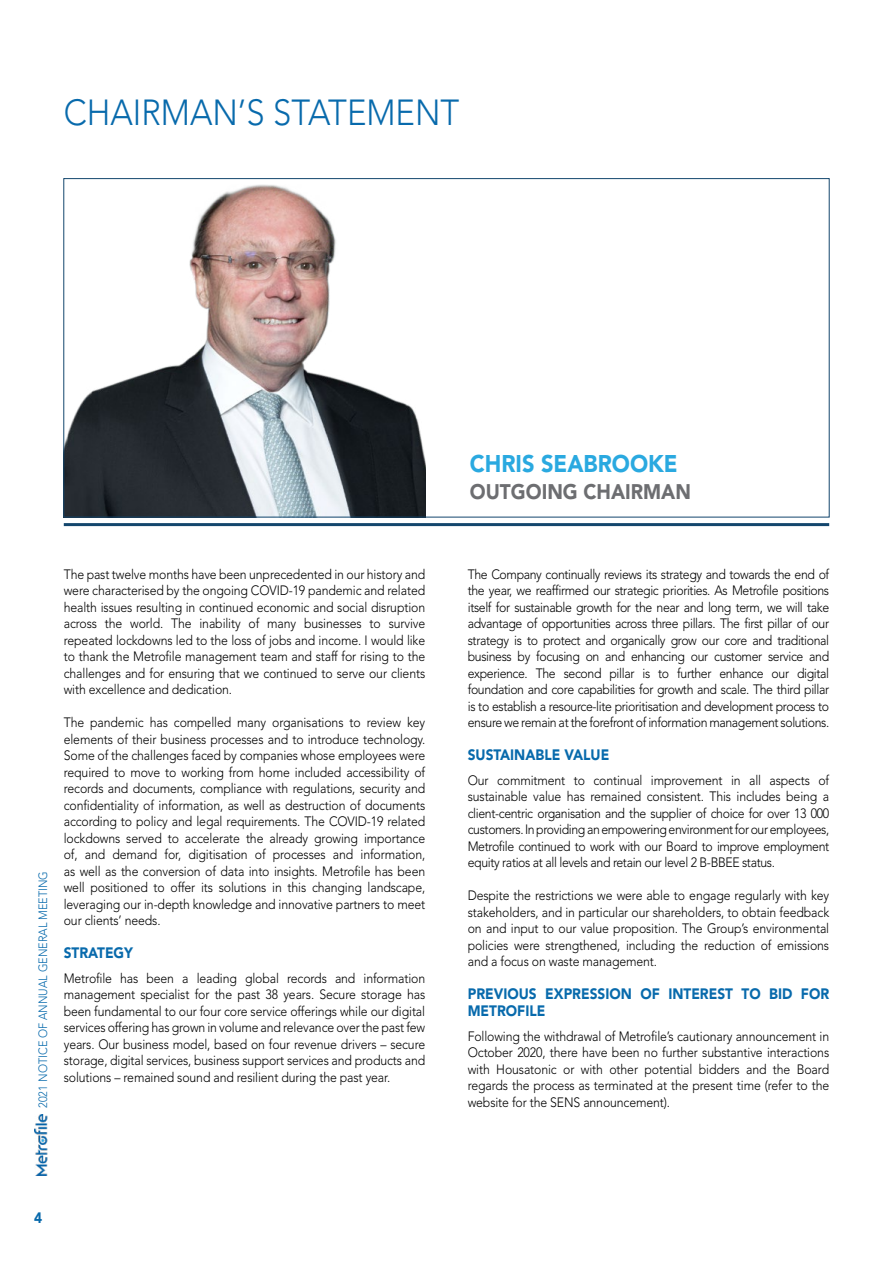
<style>
.page{position:relative;width:893px;height:1263px;background:#fff}
.page>*{position:absolute;margin:0;border:0;box-sizing:border-box;transform-origin:0 0}
.t1{font:300 36px "Avenir";color:#086aac;scale:.91 1}
.t2{font:900 24px "Avenir";color:#2aa9e0;scale:.91 1}
.t3{font:900 21px "Avenir";color:#6d6e71;scale:.91 1}
.t4{font:900 15px/16.5px "Avenir";color:#086aac;scale:.91 1}
.t5{font:300 13.5px/16.5px "Avenir";letter-spacing:-.01em;color:#000;text-align:justify;scale:.91 1}
.t6{font:300 12px "Avenir";color:#086aac;scale:.91 1}
</style>
<div class="page">
<img style="left:34px;top:1114px;width:13px;height:61px">
<img style="left:65px;top:185px;width:360px;height:330px">
<hr style="left:64px;top:523px;width:765px;height:3px;background:#13466d">
<h1 class="t1" style="left:64px;top:92px;width:436px">CHAIRMAN’S STATEMENT</h1>
<p class="t6" style="left:36px;top:1108px;width:262px;rotate:-90deg">2021 NOTICE OF ANNUAL GENERAL MEETING</p>
<p class="t5" style="left:64px;top:566px;width:399px">The past twelve months have been unprecedented in our history and were characterised by the ongoing COVID-19 pandemic and related health issues resulting in continued economic and social disruption across the world. The inability of many businesses to survive repeated lockdowns led to the loss of jobs and income. I would like to thank the Metrofile management team and staff for rising to the challenges and for ensuring that we continued to serve our clients with excellence and dedication.</p>
<p class="t5" style="left:64px;top:714px;width:399px">The pandemic has compelled many organisations to review key elements of their business processes and to introduce technology.<br>Some of the challenges faced by companies whose employees were required to move to working from home included accessibility of records and documents, compliance with regulations, security and confidentiality of information, as well as destruction of documents according to policy and legal requirements. The COVID-19 related lockdowns served to accelerate the already growing importance of, and demand for, digitisation of processes and information, as well as the conversion of data into insights. Metrofile has been well positioned to offer its solutions in this changing landscape, leveraging our in-depth knowledge and innovative partners to meet our clients’ needs.</p>
<p class="t4" style="left:64px;top:944px;width:78px">STRATEGY</p>
<p class="t5" style="left:64px;top:970px;width:399px">Metrofile has been a leading global records and information management specialist for the past 38 years. Secure storage has been fundamental to our four core service offerings while our digital services offering has grown in volume and relevance over the past few years. Our business model, based on four revenue drivers – secure storage, digital services, business support services and products and solutions – remained sound and resilient during the past year.</p>
<p class="t4" style="left:34px;top:1210px;width:10px">4</p>
<h2 class="t2" style="left:470px;top:449px;width:230px">CHRIS SEABROOKE</h2>
<h3 class="t3" style="left:470px;top:479px;width:244px">OUTGOING CHAIRMAN</h3>
<p class="t5" style="left:468px;top:566px;width:399px">The Company continually reviews its strategy and towards the end of the year, we reaffirmed our strategic priorities. As Metrofile positions itself for sustainable growth for the near and long term, we will take advantage of opportunities across three pillars. The first pillar of our strategy is to protect and organically grow our core and traditional business by focusing on and enhancing our customer service and experience. The second pillar is to further enhance our digital foundation and core capabilities for growth and scale. The third pillar is to establish a resource-lite prioritisation and development process to ensure we remain at the forefront of information management solutions.</p>
<p class="t4" style="left:468px;top:746px;width:157px">SUSTAINABLE VALUE</p>
<p class="t5" style="left:468px;top:772px;width:399px">Our commitment to continual improvement in all aspects of sustainable value has remained consistent. This includes being a client-centric organisation and the supplier of choice for over 13 000 customers. In providing an empowering environment for our employees, Metrofile continued to work with our Board to improve employment equity ratios at all levels and retain our level 2 B-BBEE status.</p>
<p class="t5" style="left:468px;top:887px;width:399px">Despite the restrictions we were able to engage regularly with key stakeholders, and in particular our shareholders, to obtain feedback on and input to our value proposition. The Group’s environmental policies were strengthened, including the reduction of emissions and a focus on waste management.</p>
<p class="t4" style="left:468px;top:986px;width:399px">PREVIOUS EXPRESSION OF INTEREST TO BID FOR<br>METROFILE</p>
<p class="t5" style="left:468px;top:1028px;width:399px">Following the withdrawal of Metrofile’s cautionary announcement in October 2020, there have been no further substantive interactions with Housatonic or with other potential bidders and the Board regards the process as terminated at the present time (refer to the website for the SENS announcement).</p>
</div>
